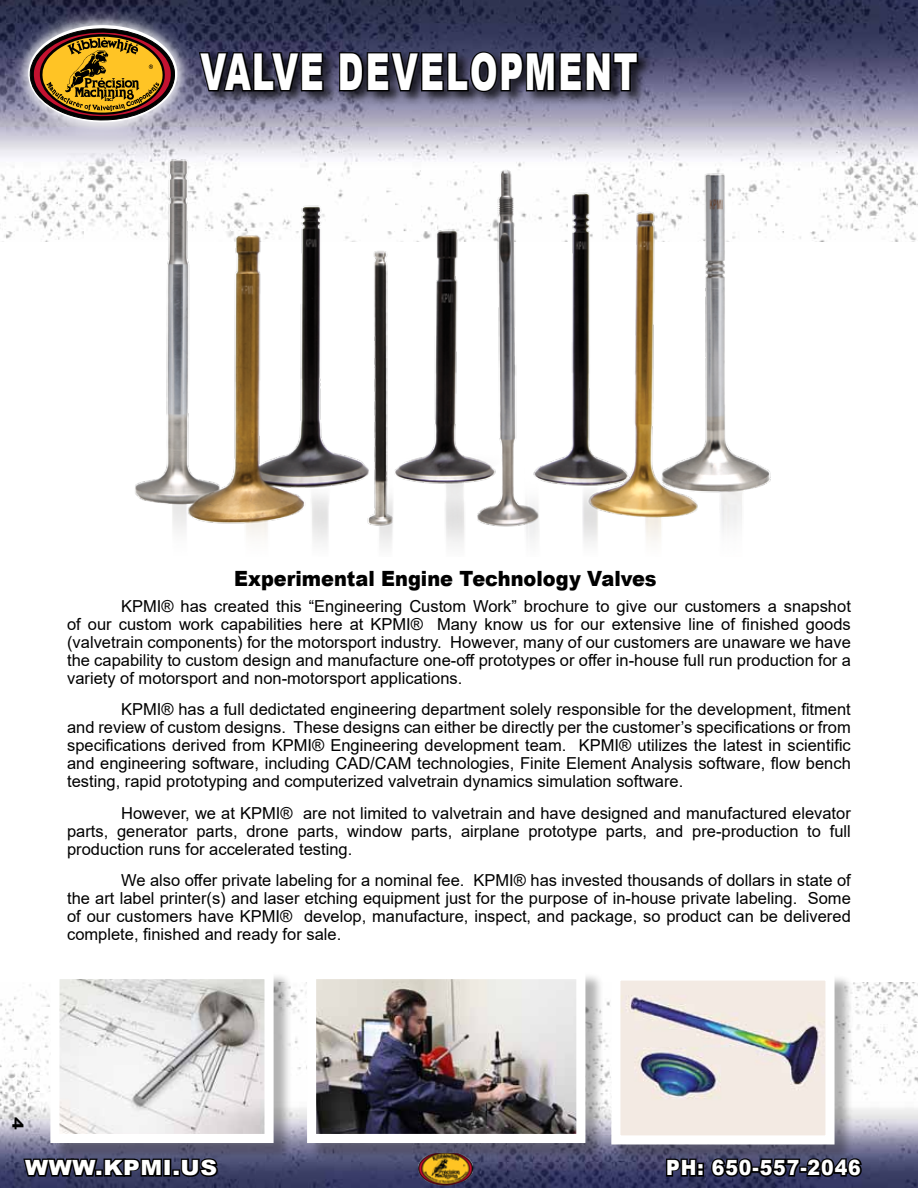
<style>
.page{position:relative;width:918px;height:1188px;background:#fff}
.page>*{position:absolute;margin:0;border:0;box-sizing:border-box;transform-origin:0 0}
.t1{font:900 50.85px "Arial";letter-spacing:.035em;color:#fff;scale:.65 1}
.t2{font:900 21px "Arial";color:#000;scale:.92 1}
.t3{font:900 21px "Arial";letter-spacing:.05em;color:#fff;scale:.9 1}
.t4{font:900 21px "Arial";letter-spacing:.025em;color:#fff;scale:1.1 1}
.t5{font:16.5px/18px "Arial";color:#000;text-align:justify}
.t6{font:700 15.75px "Arial";color:#000;scale:1.47 1}
</style>
<div class="page">
<img style="left:0;top:983px;width:918px;height:205px">
<img style="left:417px;top:1162px;width:57px;height:25px">
<img style="left:0;top:0;width:918px;height:242px">
<svg style="left:664px;top:1163px;width:34px;height:15px"></svg>
<div style="left:697px;top:1163px;width:7px;height:7px;border:3px solid #000"></div>
<div style="left:697px;top:1169px;width:7px;height:8px;border:3px solid #000"></div>
<svg style="left:709px;top:1155px;width:155px;height:24px;background:#141524"></svg>
<svg style="left:21px;top:1142px;width:143px;height:39px;background:#282a3f"></svg>
<div style="left:163px;top:1159px;width:8px;height:18px;border:3px solid #000"></div>
<div style="left:172px;top:1169px;width:8px;height:8px;border:3px solid #000"></div>
<svg style="left:179px;top:1162px;width:41px;height:17px"></svg>
<div style="left:9px;top:6px;width:187px;height:135px;background:#fff;opacity:.97"></div>
<svg style="left:20px;top:18px;width:165px;height:113px;background:#85859b"></svg>
<svg style="left:29px;top:28px;width:147px;height:93px;background:#9b763e"></svg>
<div style="left:199px;top:50px;width:455px;height:56px;background:#000;opacity:.73"></div>
<svg style="left:197px;top:48px;width:128px;height:46px;background:#20202f"></svg>
<svg style="left:338px;top:27px;width:302px;height:67px;background:#26273c"></svg>
<img style="left:80px;top:129px;width:751px;height:418px">
<div style="left:309px;top:972px;width:295px;height:190px;background:#000;opacity:.3"></div>
<img style="left:317px;top:980px;width:258px;height:153px">
<div style="left:307px;top:970px;width:278px;height:173px;border:9px solid #fff"></div>
<div style="left:53px;top:972px;width:239px;height:190px;background:#000;opacity:.3"></div>
<img style="left:60px;top:980px;width:204px;height:153px">
<div style="left:50px;top:970px;width:224px;height:173px;border:9px solid #fff"></div>
<div style="left:614px;top:974px;width:239px;height:189px;background:#000;opacity:.3"></div>
<img style="left:621px;top:981px;width:204px;height:153px">
<div style="left:611px;top:971px;width:224px;height:173px;border:9px solid #fff"></div>
<h1 class="t1" style="left:201px;top:35px;width:254px">VALVE developme</h1>
<h1 class="t1" style="left:585px;top:35px;width:69px">nt</h1>
<p class="t2" style="left:234px;top:563px;width:461px">Experimental Engine Technology Valves</p>
<p class="t5" style="left:67px;top:597px;width:785px;text-indent:54px">KPMI® has created this “Engineering Custom Work” brochure to give our customers a snapshot of our custom work capabilities here at KPMI® Many know us for our extensive line of finished goods (valvetrain components) for the motorsport industry. However, many of our customers are unaware we have the capability to custom design and manufacture one-off prototypes or offer in-house full run production for a variety of motorsport and non-motorsport applications.</p>
<p class="t5" style="left:67px;top:700px;width:785px;text-indent:54px">KPMI® has a full dedictated engineering department solely responsible for the development, fitment and review of custom designs. These designs can either be directly per the customer’s specifications or from specifications derived from KPMI® Engineering development team. KPMI® utilizes the latest in scientific and engineering software, including CAD/CAM technologies, Finite Element Analysis software, flow bench testing, rapid prototyping and computerized valvetrain dynamics simulation software.</p>
<p class="t5" style="left:67px;top:804px;width:785px;text-indent:54px">However, we at KPMI® are not limited to valvetrain and have designed and manufactured elevator parts, generator parts, drone parts, window parts, airplane prototype parts, and pre-production to full production runs for accelerated testing.</p>
<p class="t5" style="left:67px;top:871px;width:785px;text-indent:54px">We also offer private labeling for a nominal fee. KPMI® has invested thousands of dollars in state of the art label printer(s) and laser etching equipment just for the purpose of in-house private labeling. Some of our customers have KPMI® develop, manufacture, inspect, and package, so product can be delivered complete, finished and ready for sale.</p>
<p class="t6" style="left:29px;top:1117px;width:10px;rotate:90deg">4</p>
<p class="t4" style="left:25px;top:1152px;width:176px">WWW.KPMI.US</p>
<p class="t3" style="left:666px;top:1152px;width:218px">PH: 650-557-2046</p>
</div>
